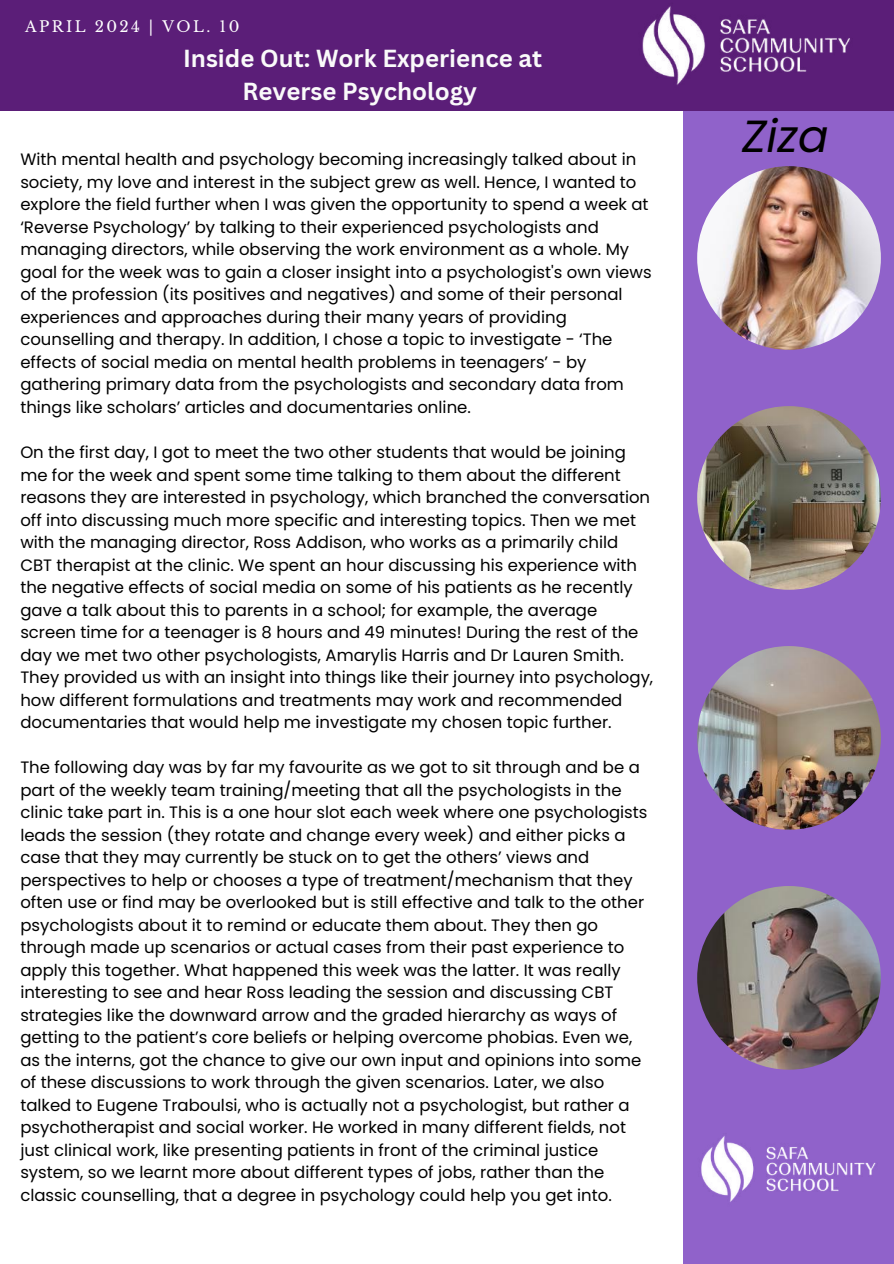
<style>
.page{position:relative;width:894px;height:1264px;background:#fff}
.page>*{position:absolute;margin:0;border:0;box-sizing:border-box;transform-origin:0 0}
.t1{font:italic 45px "Poppins";color:#000}
.t2{font:700 24px/32.7px "Canva Sans";color:#fafafa;text-align:center}
.t3{font:16.5px/22.5px "Poppins";color:#000}
.t4{font:15px "Libre Baskerville";letter-spacing:.16em;color:#fff}
</style>
<div class="page">
<div style="left:682px;top:27px;width:211px;height:1236px;background:#9062ca"></div>
<div style="left:0;top:0;width:893px;height:110px;background:#5b1e78"></div>
<img style="left:642px;top:6px;width:208px;height:79px">
<img style="left:697px;top:166px;width:183px;height:184px;border-radius:50%">
<img style="left:682px;top:1125px;width:194px;height:85px">
<img style="left:697px;top:406px;width:183px;height:183px;border-radius:50%">
<img style="left:697px;top:646px;width:183px;height:183px;border-radius:50%">
<img style="left:697px;top:886px;width:183px;height:183px;border-radius:50%">
<p class="t4" style="left:25px;top:17px;width:216px">APRIL 2024 | VOL. 10</p>
<h2 class="t2" style="left:183px;top:41px;width:360px">Inside Out: Work Experience at<br>Reverse Psychology</h2>
<p class="t3" style="left:20px;top:148px;width:632px">With mental health and psychology becoming increasingly talked about in society, my love and interest in the subject grew as well. Hence, I wanted to explore the field further when I was given the opportunity to spend a week at ‘Reverse Psychology’ by talking to their experienced psychologists and managing directors, while observing the work environment as a whole. My goal for the week was to gain a closer insight into a psychologist's own views of the profession (its positives and negatives) and some of their personal experiences and approaches during their many years of providing counselling and therapy. In addition, I chose a topic to investigate - ‘The effects of social media on mental health problems in teenagers’ - by gathering primary data from the psychologists and secondary data from things like scholars’ articles and documentaries online.</p>
<p class="t3" style="left:20px;top:441px;width:634px">On the first day, I got to meet the two other students that would be joining me for the week and spent some time talking to them about the different reasons they are interested in psychology, which branched the conversation off into discussing much more specific and interesting topics. Then we met with the managing director, Ross Addison, who works as a primarily child CBT therapist at the clinic. We spent an hour discussing his experience with the negative effects of social media on some of his patients as he recently gave a talk about this to parents in a school; for example, the average screen time for a teenager is 8 hours and 49 minutes! During the rest of the day we met two other psychologists, Amarylis Harris and Dr Lauren Smith.<br>They provided us with an insight into things like their journey into psychology, how different formulations and treatments may work and recommended documentaries that would help me investigate my chosen topic further.</p>
<p class="t3" style="left:20px;top:756px;width:628px">The following day was by far my favourite as we got to sit through and be a part of the weekly team training/meeting that all the psychologists in the clinic take part in. This is a one hour slot each week where one psychologists leads the session (they rotate and change every week) and either picks a case that they may currently be stuck on to get the others’ views and perspectives to help or chooses a type of treatment/mechanism that they often use or find may be overlooked but is still effective and talk to the other psychologists about it to remind or educate them about. They then go through made up scenarios or actual cases from their past experience to apply this together. What happened this week was the latter. It was really interesting to see and hear Ross leading the session and discussing CBT strategies like the downward arrow and the graded hierarchy as ways of getting to the patient’s core beliefs or helping overcome phobias. Even we, as the interns, got the chance to give our own input and opinions into some of these discussions to work through the given scenarios. Later, we also talked to Eugene Traboulsi, who is actually not a psychologist, but rather a psychotherapist and social worker. He worked in many different fields, not just clinical work, like presenting patients in front of the criminal justice system, so we learnt more about different types of jobs, rather than the classic counselling, that a degree in psychology could help you get into.</p>
<h1 class="t1" style="left:742px;top:105px;width:88px">Ziza</h1>
</div>
